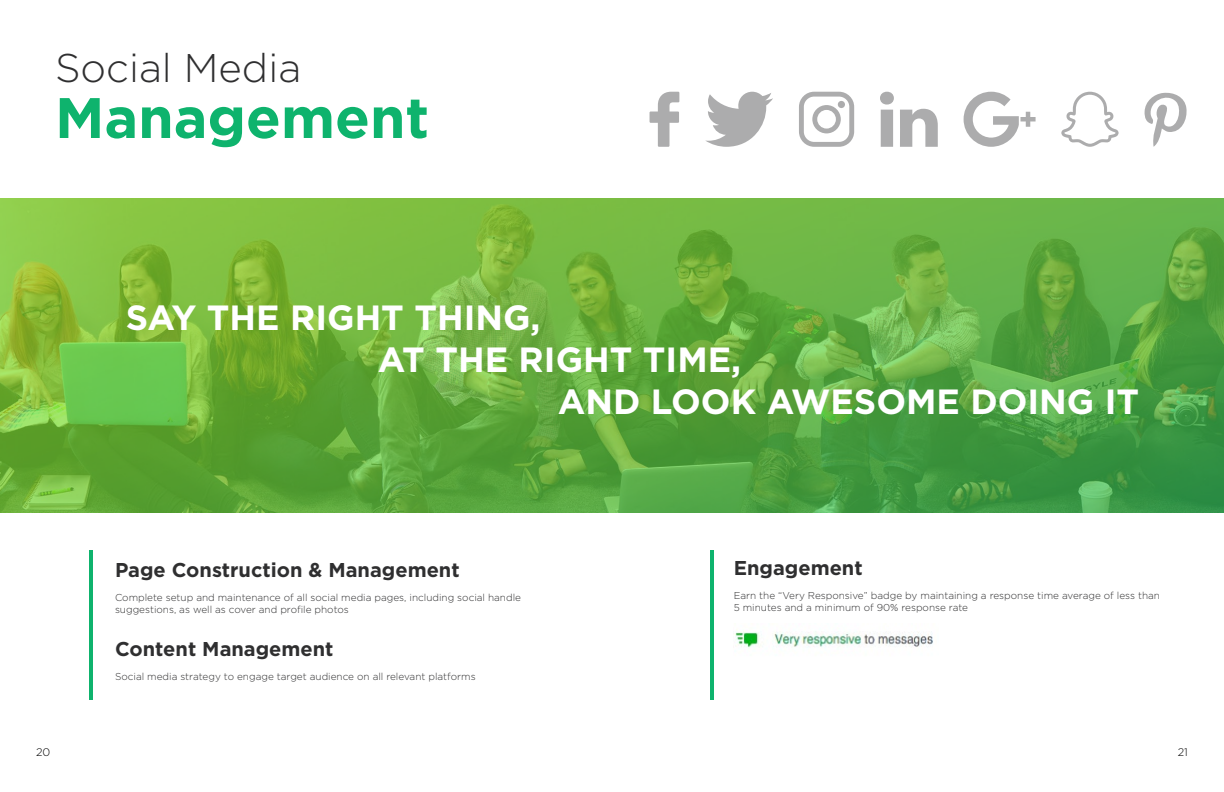
<style>
.page{position:relative;width:1224px;height:792px;background:#fff}
.page>*{position:absolute;margin:0;border:0;box-sizing:border-box;transform-origin:0 0}
.t1{font:700 57px "Gotham";color:#0eb36d}
.t2{font:300 40px "Gotham";color:#2f2f30}
.t3{font:700 35px "Gotham";color:#fff}
.t4{font:700 20px "Gotham";color:#2f2f30}
.t5{font:300 11px "Gotham";color:#000}
.t6{font:300 10px/12px "Gotham";color:#2f2f30}
</style>
<div class="page">
<svg style="left:0;top:198px;width:1224px;height:315px;background:#65ad3f"></svg>
<hr style="left:89px;top:550px;width:4px;height:149px;background:#0eb36d">
<hr style="left:710px;top:550px;width:4px;height:149px;background:#0eb36d">
<img style="left:735px;top:631px;width:198px;height:17px">
<svg style="left:650px;top:92px;width:29px;height:55px"></svg>
<svg style="left:964px;top:92px;width:72px;height:55px"></svg>
<svg style="left:880px;top:92px;width:58px;height:55px"></svg>
<svg style="left:705px;top:92px;width:68px;height:55px"></svg>
<svg style="left:799px;top:92px;width:55px;height:55px"></svg>
<svg style="left:1061px;top:92px;width:58px;height:55px"></svg>
<svg style="left:1144px;top:92px;width:43px;height:55px"></svg>
<h2 class="t2" style="left:55px;top:46px;width:248px">Social Media</h2>
<h1 class="t1" style="left:55px;top:85px;width:376px">Management</h1>
<h3 class="t3" style="left:126px;top:297px;width:416px">Say th e right th ing,</h3>
<h3 class="t3" style="left:54px;top:339px;width:37px">a</h3>
<h3 class="t3" style="left:402px;top:339px;width:340px">t th e right tim e,</h3>
<h3 class="t3" style="left:54px;top:381px;width:37px">a</h3>
<h3 class="t3" style="left:586px;top:381px;width:92px">nd loo</h3>
<h3 class="t3" style="left:731px;top:381px;width:410px">k AWESOME doing it</h3>
<h3 class="t4" style="left:115px;top:558px;width:346px">Page Construction &amp; Management</h3>
<p class="t6" style="left:115px;top:591px;width:408px">Complete setup and maintenance of all social media pages, including social handle suggestions, as well as cover and profile photos</p>
<h3 class="t4" style="left:115px;top:637px;width:220px">Content Management</h3>
<p class="t6" style="left:115px;top:670px;width:362px">Social media strategy to engage target audience on all relevant platforms</p>
<h3 class="t4" style="left:734px;top:556px;width:130px">Engagement</h3>
<p class="t6" style="left:734px;top:589px;width:428px">Earn the “Very Responsive” badge by maintaining a response time average of less than<br>5 minutes and a minimum of 90% response rate</p>
<p class="t5" style="left:36px;top:746px;width:16px">20</p>
<p class="t5" style="left:1178px;top:746px;width:12px">21</p>
</div>
